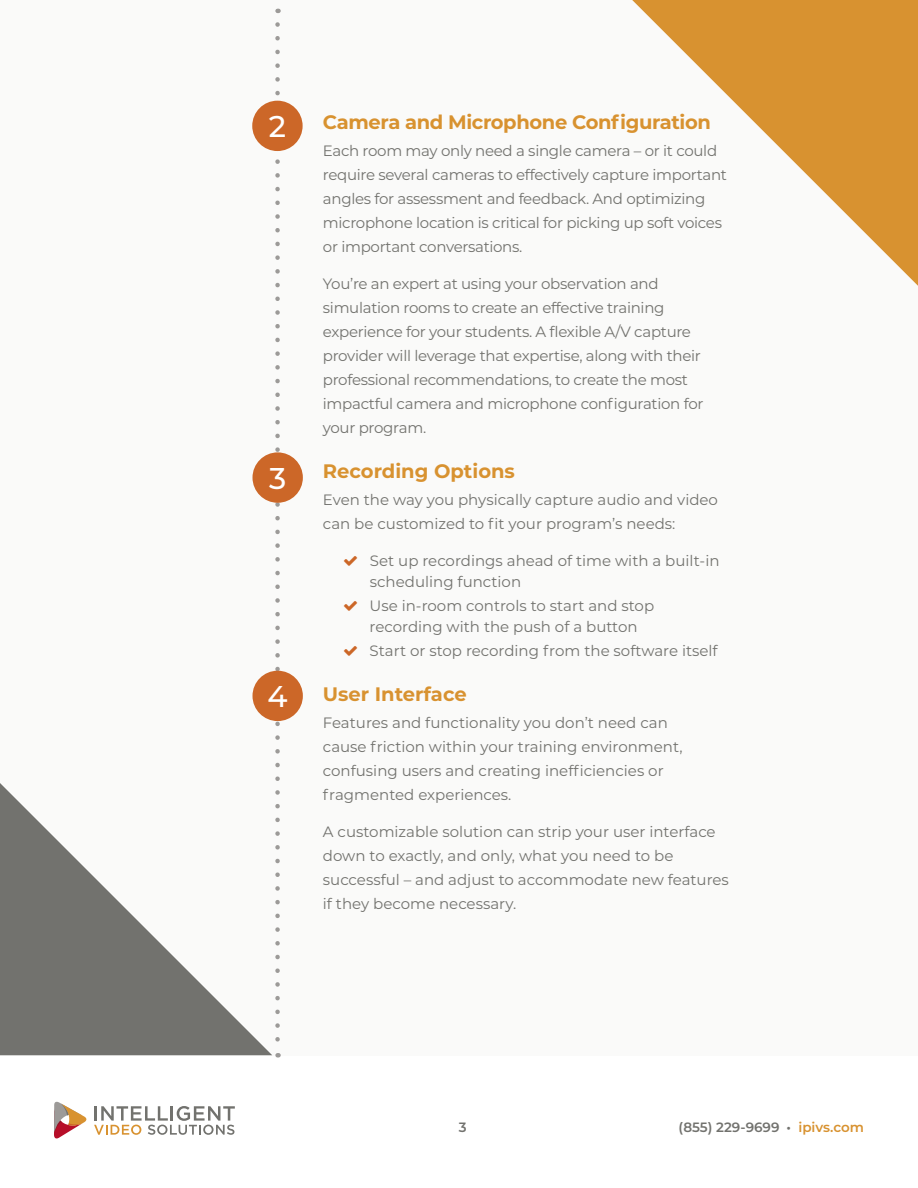
<style>
.page{position:relative;width:918px;height:1188px;background:#fff}
.page>*{position:absolute;margin:0;border:0;box-sizing:border-box;transform-origin:0 0}
.t1{font:500 30px "Montserrat";color:#fff}
.t2{font:700 19.5px "Montserrat";letter-spacing:-.015em;color:#d89230}
.t3{font:15px/24px "Montserrat";letter-spacing:-.015em;color:#72726e}
.t4{font:600 13.5px "Montserrat";color:#72726e}
.s1{color:#d89230}
</style>
<div class="page">
<div style="left:0;top:0;width:918px;height:1055px;background:#fafaf9"></div>
<svg style="left:0;top:783px;width:272px;height:272px"></svg>
<svg style="left:632px;top:0;width:286px;height:286px"></svg>
<svg style="left:54px;top:1101px;width:32px;height:38px"></svg>
<svg style="left:94px;top:1106px;width:141px;height:29px"></svg>
<svg style="left:275px;top:24px;width:5px;height:1034px"></svg>
<div style="left:253px;top:452px;width:50px;height:51px;background:#cc6728;border-radius:50%"></div>
<div style="left:253px;top:671px;width:50px;height:50px;background:#cc6728;border-radius:50%"></div>
<div style="left:252px;top:101px;width:51px;height:50px;background:#cc6728;border-radius:50%"></div>
<h1 class="t1" style="left:269px;top:106px;width:19px">2</h1>
<h1 class="t1" style="left:269px;top:458px;width:19px">3</h1>
<h1 class="t1" style="left:268px;top:676px;width:22px">4</h1>
<h2 class="t2" style="left:323px;top:108px;width:390px">Camera and Microphone Configuration</h2>
<p class="t3" style="left:323px;top:138px;width:406px">Each room may only need a single camera – or it could require several cameras to effectively capture important angles for assessment and feedback. And optimizing microphone location is critical for picking up soft voices or important conversations.</p>
<p class="t3" style="left:323px;top:271px;width:382px">You’re an expert at using your observation and simulation rooms to create an effective training experience for your students. A flexible A/V capture provider will leverage that expertise, along with their professional recommendations, to create the most impactful camera and microphone configuration for your program.</p>
<h2 class="t2" style="left:323px;top:457px;width:194px">Recording Options</h2>
<p class="t3" style="left:323px;top:487px;width:397px">Even the way you physically capture audio and video can be customized to fit your program’s needs:</p>
<p class="t3" style="left:370px;top:550px;width:351px;line-height:21px">Set up recordings ahead of time with a built-in scheduling function</p>
<p class="t3" style="left:370px;top:595px;width:286px;line-height:21px">Use in-room controls to start and stop recording with the push of a button</p>
<p class="t3" style="left:370px;top:638px;width:350px">Start or stop recording from the software itself</p>
<h2 class="t2" style="left:323px;top:680px;width:145px">User Interface</h2>
<p class="t3" style="left:323px;top:710px;width:361px">Features and functionality you don’t need can cause friction within your training environment, confusing users and creating inefficiencies or fragmented experiences.</p>
<p class="t3" style="left:323px;top:819px;width:408px">A customizable solution can strip your user interface down to exactly, and only, what you need to be successful – and adjust to accommodate new features if they become necessary.</p>
<p class="t4" style="left:459px;top:1118px;width:9px">3</p>
<p class="t4" style="left:679px;top:1118px;width:187px">(855) 229-9699 • <span class="s1">ipivs.com</span></p>
</div>
